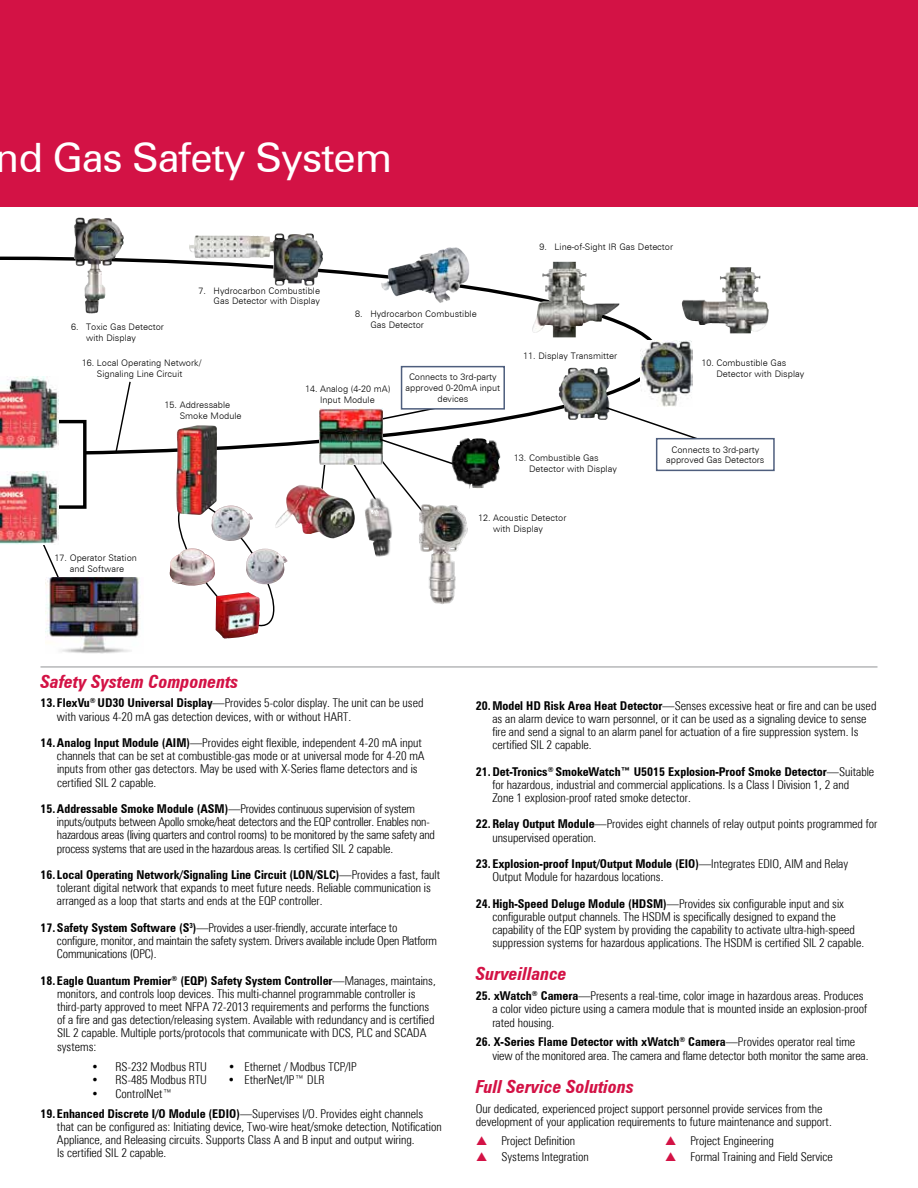
<style>
.page{position:relative;width:918px;height:1188px;background:#fff}
.page>*{position:absolute;margin:0;border:0;box-sizing:border-box;transform-origin:0 0}
.t1{font:40.5px "Zurich BT";letter-spacing:-.02em;color:#fff}
.t2{font:italic 700 condensed 18px "Zurich BT";color:#d31245}
.t3{font:300 condensed 12.15px/13.2px "Zurich BT";color:#000}
.t4{font:300 condensed 12.15px/13.2px "Zurich BT";letter-spacing:-.02em;color:#000}
.t5{font:300 9px/10.8px "Zurich BT";color:#000}
.s1{font-weight:700}
</style>
<div class="page">
<svg style="left:0;top:257px;width:656px;height:198px"></svg>
<svg style="left:368px;top:404px;width:81px;height:19px"></svg>
<svg style="left:0;top:420px;width:87px;height:89px"></svg>
<img style="left:0;top:376px;width:58px;height:73px">
<div style="left:0;top:0;width:918px;height:207px;background:#d31245"></div>
<svg style="left:43px;top:526px;width:16px;height:59px"></svg>
<img style="left:381px;top:247px;width:88px;height:56px">
<img style="left:0;top:472px;width:58px;height:72px">
<img style="left:46px;top:577px;width:94px;height:76px">
<img style="left:277px;top:234px;width:33px;height:6px">
<svg style="left:114px;top:380px;width:18px;height:74px"></svg>
<svg style="left:177px;top:505px;width:98px;height:126px"></svg>
<img style="left:175px;top:425px;width:42px;height:90px">
<img style="left:216px;top:592px;width:44px;height:47px">
<img style="left:211px;top:506px;width:42px;height:36px">
<img style="left:170px;top:548px;width:45px;height:38px">
<img style="left:246px;top:549px;width:41px;height:35px">
<img style="left:681px;top:267px;width:88px;height:66px">
<img style="left:530px;top:262px;width:91px;height:75px">
<hr style="left:40px;top:667px;width:838px;height:1px;background:#919396">
<img style="left:73px;top:217px;width:51px;height:96px">
<img style="left:640px;top:340px;width:52px;height:66px">
<img style="left:559px;top:367px;width:51px;height:53px">
<svg style="left:605px;top:406px;width:98px;height:36px"></svg>
<div style="left:657px;top:439px;width:117px;height:31px;background:#fff"></div>
<div style="left:656px;top:438px;width:119px;height:33px;border:2px solid #4e5e7d"></div>
<svg style="left:319px;top:456px;width:8px;height:29px"></svg>
<img style="left:320px;top:409px;width:63px;height:55px">
<img style="left:365px;top:518px;width:27px;height:39px">
<img style="left:274px;top:485px;width:81px;height:53px">
<img style="left:419px;top:505px;width:49px;height:100px">
<svg style="left:349px;top:437px;width:107px;height:81px"></svg>
<div style="left:402px;top:367px;width:102px;height:42px;background:#fff"></div>
<div style="left:401px;top:366px;width:104px;height:44px;border:2px solid #4e5e7d"></div>
<img style="left:451px;top:437px;width:51px;height:53px">
<h1 class="t1" style="left:-4px;top:133px;width:398px">nd Gas Safety System</h1>
<p class="t5" style="left:86px;top:321px;width:79px;text-indent:-15px">6. Toxic Gas Detector with Display</p>
<p class="t5" style="left:199px;top:285px;width:123px;text-align:right">7. Hydrocarbon Combustible<br>Gas Detector with Display</p>
<p class="t5" style="left:370px;top:309px;width:108px;text-indent:-15px">8. Hydrocarbon Combustible<br>Gas Detector</p>
<p class="t5" style="left:82px;top:358px;width:121px;text-align:center">16. Local Operating Network/<br>Signaling Line Circuit</p>
<p class="t5" style="left:180px;top:399px;width:63px;text-indent:-15px">15. Addressable<br>Smoke Module</p>
<p class="t5" style="left:305px;top:383px;width:87px;text-align:center">14. Analog (4-20 mA)<br>Input Module</p>
<p class="t5" style="left:406px;top:372px;width:96px;text-align:center">Connects to 3rd-party approved 0-20mA input devices</p>
<p class="t5" style="left:540px;top:241px;width:135px">9. Line-of-Sight IR Gas Detector</p>
<p class="t5" style="left:523px;top:351px;width:95px">11. Display Transmitter</p>
<p class="t5" style="left:717px;top:358px;width:89px;text-indent:-15px">10. Combustible Gas<br>Detector with Display</p>
<p class="t5" style="left:529px;top:453px;width:89px;text-indent:-15px">13. Combustible Gas<br>Detector with Display</p>
<p class="t5" style="left:666px;top:444px;width:100px;text-align:center">Connects to 3rd-party approved Gas Detectors</p>
<p class="t5" style="left:55px;top:553px;width:84px;text-align:center">17. Operator Station and Software</p>
<p class="t5" style="left:493px;top:513px;width:75px;text-indent:-15px">12. Acoustic Detector with Display</p>
<h2 class="t2" style="left:40px;top:670px;width:200px">Safety System Components</h2>
<p class="t3" style="left:57px;top:696px;width:368px;text-indent:-16px"><span class="s1">13. FlexVu</span><sup>®</sup> <span class="s1">UD30 Universal Display</span>—Provides 5-color display. The unit can be used with various 4-20 mA gas detection devices, with or without HART.</p>
<p class="t3" style="left:57px;top:736px;width:369px;text-indent:-16px"><span class="s1">14.Analog Input Module (AIM)</span>—Provides eight flexible, independent 4-20 mA input channels that can be set at combustible-gas mode or at universal mode for 4-20 mA inputs from other gas detectors. May be used with X-Series flame detectors and is certified SIL 2 capable.</p>
<p class="t4" style="left:57px;top:802px;width:380px;text-indent:-16px"><span class="s1">15.Addressable Smoke Module (ASM)</span>—Provides continuous supervision of system inputs/outputs between Apollo smoke/heat detectors and the EQP controller. Enables non&shy;hazardous areas (living quarters and control rooms) to be monitored by the same safety and process systems that are used in the hazardous areas. Is certified SIL 2 capable.</p>
<p class="t3" style="left:57px;top:868px;width:385px;text-indent:-16px"><span class="s1">16. Local Operating Network/Signaling Line Circuit (LON/SLC)</span>—Provides a fast, fault tolerant digital network that expands to meet future needs. Reliable communication is arranged as a loop that starts and ends at the EQP controller.</p>
<p class="t3" style="left:57px;top:921px;width:382px;text-indent:-16px"><span class="s1">17.Safety System Software (S</span><sup>3</sup><span class="s1">)</span>—Provides a user-friendly, accurate interface to configure, monitor, and maintain the safety system. Drivers available include Open Platform<br>Communications (OPC).</p>
<p class="t3" style="left:57px;top:974px;width:380px;text-indent:-17px"><span class="s1">18. Eagle Quantum Premier</span><sup>®</sup> <span class="s1">(EQP) Safety System Controller</span>—Manages, maintains, monitors, and controls loop devices. This multi-channel programmable controller is third-party approved to meet NFPA 72-2013 requirements and performs the functions of a fire and gas detection/releasing system. Available with redundancy and is certified SIL 2 capable. Multiple ports/protocols that communicate with DCS, PLC and SCADA systems:</p>
<p class="t3" style="left:92px;top:1060px;width:117px">• RS-232 Modbus RTU</p>
<p class="t3" style="left:228px;top:1060px;width:130px">• Ethernet / Modbus TCP/IP</p>
<p class="t3" style="left:91px;top:1073px;width:117px">• RS-485 Modbus RTU</p>
<p class="t3" style="left:228px;top:1073px;width:98px">• EtherNet/IP™ DLR</p>
<p class="t3" style="left:91px;top:1087px;width:83px">• ControlNet™</p>
<p class="t3" style="left:57px;top:1107px;width:386px;text-indent:-16px"><span class="s1">19. Enhanced Discrete I/O Module (EDIO)</span>—Supervises I/O. Provides eight channels that can be configured as: Initiating device, Two-wire heat/smoke detection, Notification Appliance, and Releasing circuits. Supports Class A and B input and output wiring.<br>Is certified SIL 2 capable.</p>
<p class="t3" style="left:492px;top:699px;width:386px;text-indent:-16px"><span class="s1">20.Model HD Risk Area Heat Detector</span>—Senses excessive heat or fire and can be used as an alarm device to warn personnel, or it can be used as a signaling device to sense fire and send a signal to an alarm panel for actuation of a fire suppression system. Is certified SIL 2 capable.</p>
<p class="t3" style="left:492px;top:765px;width:383px;text-indent:-16px"><span class="s1">21.Det-Tronics</span><sup>®</sup> <span class="s1">SmokeWatch™ U5015 Explosion-Proof Smoke Detector</span>—Suitable for hazardous, industrial and commercial applications. Is a Class I Division 1, 2 and<br>Zone 1 explosion-proof rated smoke detector.</p>
<p class="t3" style="left:492px;top:817px;width:387px;text-indent:-16px"><span class="s1">22.Relay Output Module</span>—Provides eight channels of relay output points programmed for unsupervised operation.</p>
<p class="t3" style="left:492px;top:857px;width:357px;text-indent:-16px"><span class="s1">23. Explosion-proof Input/Output Module (EIO)</span>—Integrates EDIO, AIM and Relay<br>Output Module for hazardous locations.</p>
<p class="t3" style="left:492px;top:897px;width:373px;text-indent:-16px"><span class="s1">24.High-Speed Deluge Module (HDSM)</span>—Provides six configurable input and six configurable output channels. The HSDM is specifically designed to expand the capability of the EQP system by providing the capability to activate ultra-high-speed suppression systems for hazardous applications. The HSDM is certified SIL 2 capable.</p>
<h2 class="t2" style="left:476px;top:963px;width:93px">Surveillance</h2>
<p class="t3" style="left:492px;top:989px;width:376px;text-indent:-17px"><span class="s1">25. xWatch</span><sup>®</sup> <span class="s1">Camera</span>—Presents a real-time, color image in hazardous areas. Produces a color video picture using a camera module that is mounted inside an explosion-proof rated housing.</p>
<p class="t3" style="left:492px;top:1035px;width:378px;text-indent:-16px"><span class="s1">26. X-Series Flame Detector with xWatch</span><sup>®</sup> <span class="s1">Camera</span>—Provides operator real time view of the monitored area. The camera and flame detector both monitor the same area.</p>
<h2 class="t2" style="left:476px;top:1075px;width:160px">Full Service Solutions</h2>
<p class="t3" style="left:476px;top:1102px;width:357px">Our dedicated, experienced project support personnel provide services from the development of your application requirements to future maintenance and support.</p>
<p class="t3" style="left:501px;top:1134px;width:75px">Project Definition</p>
<p class="t3" style="left:690px;top:1134px;width:85px">Project Engineering</p>
<p class="t3" style="left:501px;top:1150px;width:89px">Systems Integration</p>
<p class="t3" style="left:690px;top:1150px;width:144px">Formal Training and Field Service</p>
</div>
